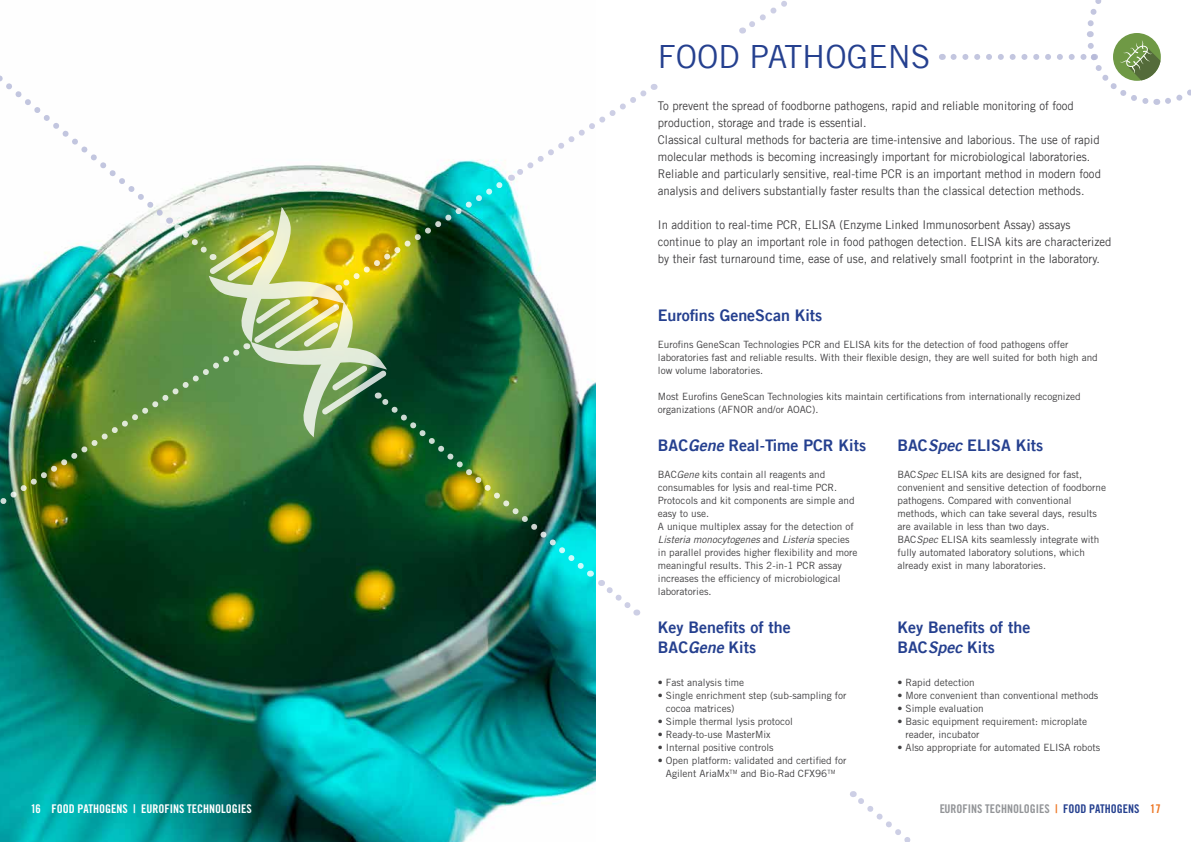
<style>
.page{position:relative;width:1191px;height:842px;background:#fff}
.page>*{position:absolute;margin:0;border:0;box-sizing:border-box;transform-origin:0 0}
.t1{font:32px "Trade Gothic LT";color:#25408f}
.t2{font:16px/20px "Trade Gothic LT Bold Two";color:#25408f}
.t3{font:12px/17px "Trade Gothic LT";color:#414042;scale:.95 1}
.t4{font:12px "Trade Gothic LT Std Bd Cn 20";color:#fff}
.t5{font:12px "Trade Gothic LT Std Bd Cn 20";color:#939598}
.t6{font:10px/13px "Trade Gothic LT Std";color:#414042}
.s1{font-style:italic}
.s2{color:#ed7623}
.s3{color:#25408f}
</style>
<div class="page">
<svg style="left:850px;top:791px;width:61px;height:51px"></svg>
<svg style="left:953px;top:0;width:238px;height:105px"></svg>
<img style="left:0;top:615px;width:595px;height:227px">
<svg style="left:739px;top:1px;width:48px;height:33px"></svg>
<img style="left:0;top:75px;width:654px;height:540px">
<h1 class="t1" style="left:658px;top:38px;width:274px">FOOD PATHOGENS</h1>
<p class="t3" style="left:658px;top:97px;width:468px">To prevent the spread of foodborne pathogens, rapid and reliable monitoring of food production, storage and trade is essential.<br>Classical cultural methods for bacteria are time-intensive and laborious. The use of rapid molecular methods is becoming increasingly important for microbiological laboratories.<br>Reliable and particularly sensitive, real-time PCR is an important method in modern food analysis and delivers substantially faster results than the classical detection methods.</p>
<p class="t3" style="left:658px;top:216px;width:479px">In addition to real-time PCR, ELISA (Enzyme Linked Immunosorbent Assay) assays continue to play an important role in food pathogen detection. ELISA kits are characterized by their fast turnaround time, ease of use, and relatively small footprint in the laboratory.</p>
<h2 class="t2" style="left:658px;top:305px;width:166px">Eurofins GeneScan Kits</h2>
<p class="t6" style="left:658px;top:338px;width:441px">Eurofins GeneScan Technologies PCR and ELISA kits for the detection of food pathogens offer laboratories fast and reliable results. With their flexible design, they are well suited for both high and low volume laboratories.</p>
<p class="t6" style="left:658px;top:390px;width:424px">Most Eurofins GeneScan Technologies kits maintain certifications from internationally recognized organizations (AFNOR and/or AOAC).</p>
<h2 class="t2" style="left:897px;top:435px;width:147px">BAC<span class="s1">Spec</span> ELISA Kits</h2>
<p class="t6" style="left:897px;top:468px;width:210px">BAC<span class="s1">Spec</span> ELISA kits are designed for fast, convenient and sensitive detection of foodborne pathogens. Compared with conventional methods, which can take several days, results are available in less than two days.<br>BAC<span class="s1">Spec</span> ELISA kits seamlessly integrate with fully automated laboratory solutions, which already exist in many laboratories.</p>
<h2 class="t2" style="left:658px;top:435px;width:210px">BAC<span class="s1">Gene</span> Real-Time PCR Kits</h2>
<p class="t6" style="left:658px;top:468px;width:201px">BAC<span class="s1">Gene</span> kits contain all reagents and consumables for lysis and real-time PCR.<br>Protocols and kit components are simple and easy to use.<br>A unique multiplex assay for the detection of <span class="s1">Listeria monocytogenes</span> and <span class="s1">Listeria</span> species in parallel provides higher flexibility and more meaningful results. This 2-in-1 PCR assay increases the efficiency of microbiological laboratories.</p>
<h2 class="t2" style="left:658px;top:617px;width:134px">Key Benefits of the<br>BAC<span class="s1">Gene</span> Kits</h2>
<p class="t6" style="left:658px;top:676px;width:88px">• Fast analysis time</p>
<p class="t6" style="left:666px;top:689px;width:182px;text-indent:-8px">• Single enrichment step (sub-sampling for cocoa matrices)</p>
<p class="t6" style="left:658px;top:715px;width:136px">• Simple thermal lysis protocol</p>
<p class="t6" style="left:658px;top:728px;width:114px">• Ready-to-use MasterMix</p>
<p class="t6" style="left:658px;top:741px;width:117px">• Internal positive controls</p>
<p class="t6" style="left:658px;top:754px;width:190px;text-align:center">• Open platform: validated and certified for<br>Agilent AriaMx<sup>TM</sup> and Bio-Rad CFX96<sup>TM</sup></p>
<h2 class="t2" style="left:897px;top:617px;width:134px">Key Benefits of the<br>BAC<span class="s1">Spec</span> Kits</h2>
<p class="t6" style="left:897px;top:676px;width:79px">• Rapid detection</p>
<p class="t6" style="left:897px;top:689px;width:202px">• More convenient than conventional methods</p>
<p class="t6" style="left:897px;top:702px;width:88px">• Simple evaluation</p>
<p class="t6" style="left:905px;top:715px;width:183px;text-indent:-8px">• Basic equipment requirement: microplate reader, incubator</p>
<p class="t6" style="left:897px;top:741px;width:204px">• Also appropriate for automated ELISA robots</p>
<p class="t4" style="left:30px;top:802px;width:223px">16 FOOD PATHOGENS | EUROFINS TECHNOLOGIES</p>
<p class="t5" style="left:939px;top:802px;width:223px">EUROFINS TECHNOLOGIES <span class="s2">|</span> <span class="s3">FOOD PATHOGENS</span> <span class="s2">17</span></p>
</div>
